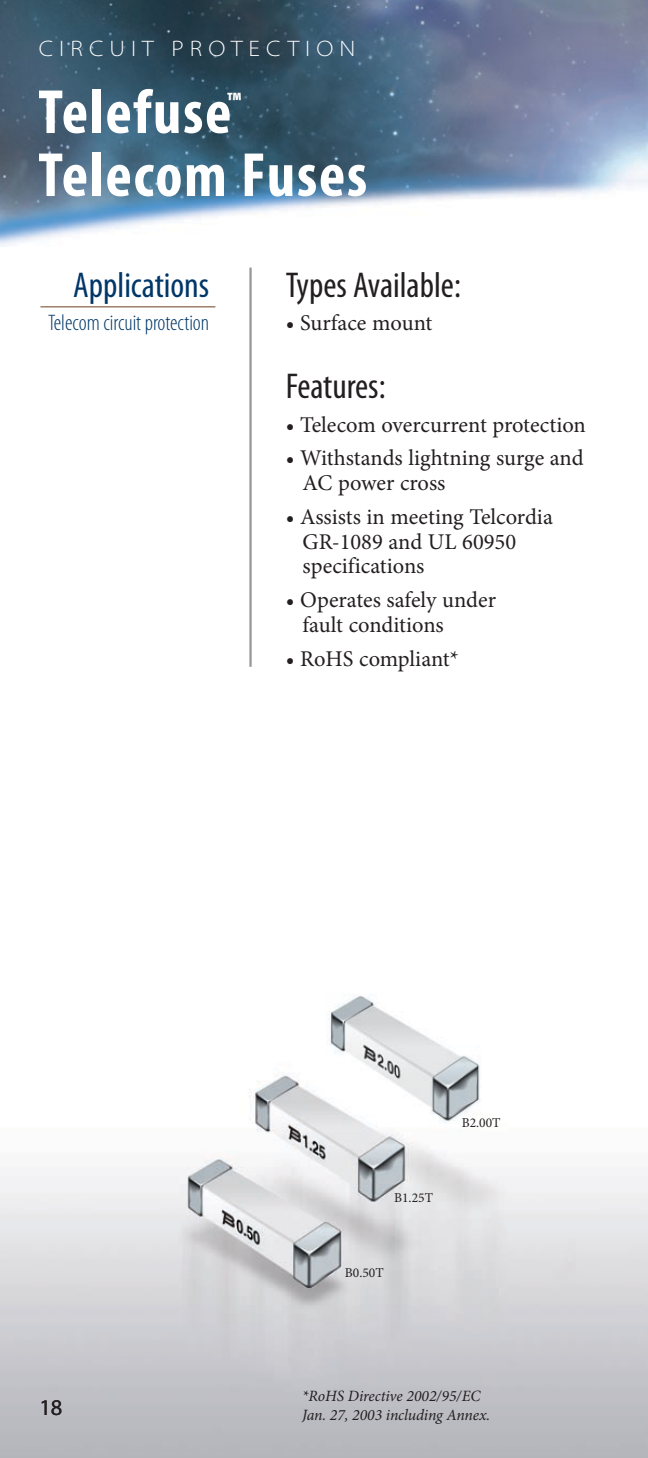
<style>
.page{position:relative;width:648px;height:1458px;background:#fff}
.page>*{position:absolute;margin:0;border:0;box-sizing:border-box;transform-origin:0 0}
.t1{font:700 condensed 63px "Myriad Pro";letter-spacing:.025em;color:#fff}
.t2{font:condensed 36px "Myriad Pro";color:#231f20}
.t3{font:condensed 36px "Myriad Pro";color:#003768}
.t4{font:700 condensed 27px "Myriad Pro";color:#fff}
.t5{font:22.5px/24.8px "Minion Pro";color:#231f20}
.t6{font:300 condensed 22.5px "Myriad Pro";color:#003768}
.t7{font:300 semi-expanded 22.5px "Myriad Pro";color:#fff}
.t8{font:22.5px "Myriad Pro";color:#231f20}
.t9{font:italic 15.75px/18.9px "Minion Pro";letter-spacing:-.005em;color:#231f20}
.t10{font:13.5px "Minion Pro";color:#231f20}
</style>
<div class="page">
<img style="left:0;top:0;width:648px;height:246px">
<img style="left:0;top:996px;width:648px;height:462px">
<hr style="left:40px;top:306px;width:175px;height:1px;background:#7e543a">
<hr style="left:249px;top:268px;width:3px;height:399px;background:#949698">
<p class="t7" style="left:39px;top:36px;width:86px">CIR CUIT</p>
<p class="t7" style="left:171px;top:36px;width:19px">PROTE</p>
<p class="t7" style="left:266px;top:36px;width:40px">C TION</p>
<h1 class="t1" style="left:38px;top:73px;width:195px">Telefuse</h1>
<p class="t4" style="left:227px;top:85px;width:16px">™</p>
<h1 class="t1" style="left:38px;top:136px;width:330px">Telecom Fuses</h1>
<h2 class="t3" style="left:73px;top:263px;width:138px">Applications</h2>
<p class="t6" style="left:48px;top:310px;width:163px">Telecom circuit protection</p>
<h2 class="t2" style="left:286px;top:263px;width:177px">Types Available:</h2>
<p class="t5" style="left:286px;top:311px;width:148px">• Surface mount</p>
<h2 class="t2" style="left:286px;top:364px;width:101px">Features:</h2>
<p class="t5" style="left:286px;top:412px;width:302px">• Telecom overcurrent protection</p>
<p class="t5" style="left:303px;top:446px;width:283px;text-indent:-17px">• Withstands lightning surge and<br>AC power cross</p>
<p class="t5" style="left:303px;top:504px;width:252px;text-indent:-17px">• Assists in meeting Telcordia<br>GR-1089 and UL 60950 specifications</p>
<p class="t5" style="left:303px;top:588px;width:195px;text-indent:-17px">• Operates safely under fault conditions</p>
<p class="t5" style="left:286px;top:646px;width:175px">• RoHS compliant*</p>
<p class="t8" style="left:39px;top:1393px;width:25px">18</p>
<p class="t10" style="left:394px;top:1189px;width:40px">B1.25T</p>
<p class="t10" style="left:345px;top:1264px;width:40px">B0.50T</p>
<p class="t10" style="left:462px;top:1114px;width:40px">B2.00T</p>
<p class="t9" style="left:302px;top:1386px;width:190px">*RoHS Directive 2002/95/EC<br>Jan. 27, 2003 including Annex.</p>
</div>
